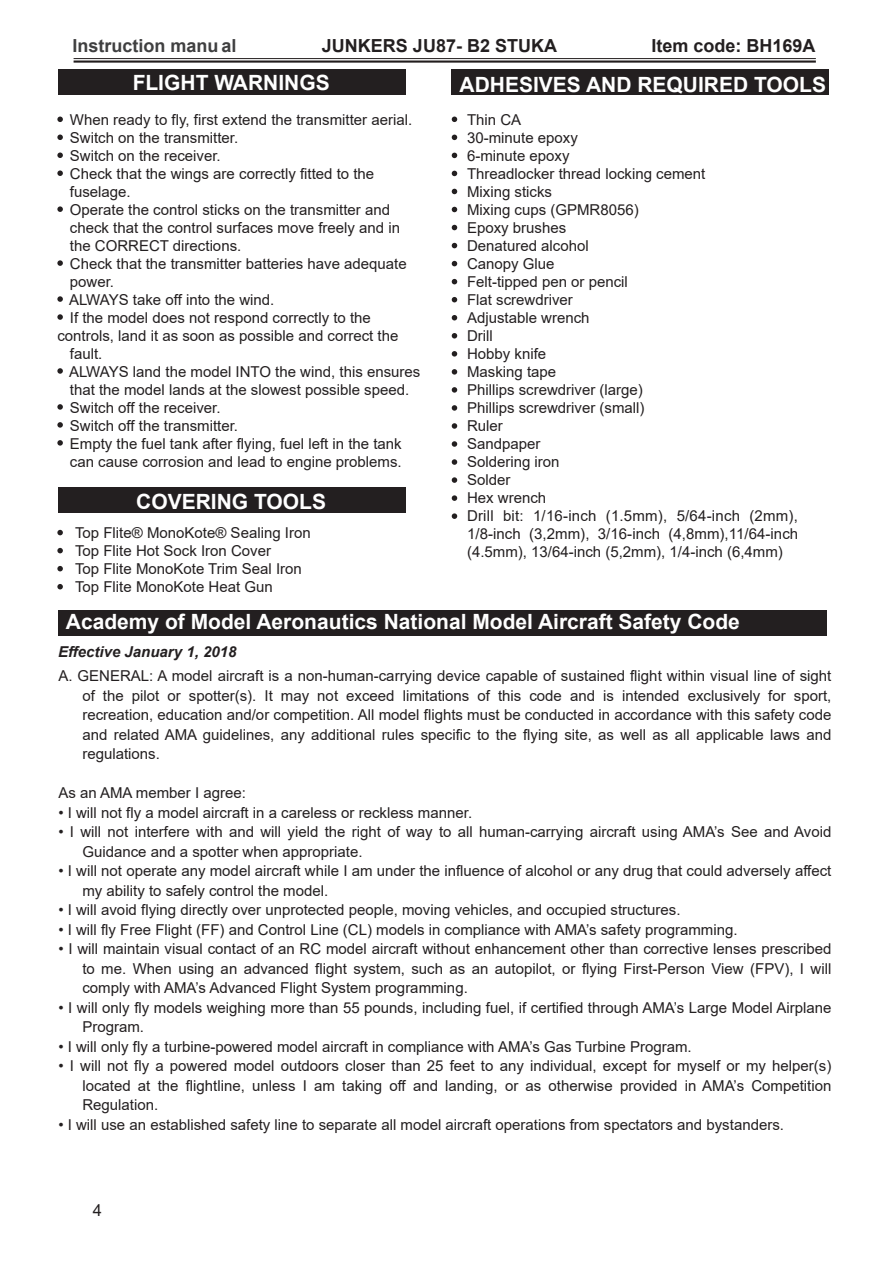
<style>
.page{position:relative;width:893px;height:1263px;background:#fff}
.page>*{position:absolute;margin:0;border:0;box-sizing:border-box;transform-origin:0 0}
.t1{font:700 21px "Arial";color:#fff}
.t2{font:700 18px "Arial";color:#231f20}
.t3{font:700 18px "Arial";color:#3f3f40}
.t4{font:16.5px "Arial";color:#231f20}
.t5{font:15px/18px "Arial";color:#231f20}
.t6{font:italic 700 15px "Arial";color:#231f20}
</style>
<div class="page">
<div style="left:58px;top:70px;width:348px;height:25px;background:#231f20"></div>
<div style="left:451px;top:70px;width:378px;height:25px;background:#231f20"></div>
<div style="left:58px;top:488px;width:348px;height:25px;background:#231f20"></div>
<div style="left:58px;top:611px;width:769px;height:25px;background:#231f20"></div>
<svg style="left:452px;top:117px;width:5px;height:5px"></svg>
<svg style="left:452px;top:135px;width:5px;height:5px"></svg>
<svg style="left:452px;top:153px;width:5px;height:5px"></svg>
<svg style="left:452px;top:171px;width:5px;height:5px"></svg>
<svg style="left:452px;top:189px;width:5px;height:5px"></svg>
<svg style="left:452px;top:207px;width:5px;height:5px"></svg>
<svg style="left:452px;top:225px;width:5px;height:5px"></svg>
<svg style="left:452px;top:243px;width:5px;height:5px"></svg>
<svg style="left:452px;top:261px;width:5px;height:5px"></svg>
<svg style="left:452px;top:279px;width:5px;height:5px"></svg>
<svg style="left:452px;top:297px;width:5px;height:5px"></svg>
<svg style="left:452px;top:315px;width:5px;height:5px"></svg>
<svg style="left:452px;top:333px;width:5px;height:5px"></svg>
<svg style="left:452px;top:351px;width:5px;height:6px"></svg>
<svg style="left:452px;top:369px;width:5px;height:6px"></svg>
<svg style="left:452px;top:387px;width:5px;height:6px"></svg>
<svg style="left:452px;top:405px;width:5px;height:6px"></svg>
<svg style="left:452px;top:423px;width:5px;height:6px"></svg>
<svg style="left:452px;top:441px;width:5px;height:6px"></svg>
<svg style="left:452px;top:459px;width:5px;height:6px"></svg>
<svg style="left:452px;top:477px;width:5px;height:6px"></svg>
<svg style="left:452px;top:495px;width:5px;height:6px"></svg>
<svg style="left:452px;top:513px;width:5px;height:6px"></svg>
<svg style="left:57px;top:530px;width:6px;height:5px"></svg>
<svg style="left:57px;top:548px;width:6px;height:5px"></svg>
<svg style="left:57px;top:566px;width:6px;height:5px"></svg>
<svg style="left:57px;top:584px;width:6px;height:5px"></svg>
<svg style="left:57px;top:117px;width:6px;height:5px"></svg>
<svg style="left:57px;top:135px;width:6px;height:5px"></svg>
<svg style="left:57px;top:152px;width:6px;height:6px"></svg>
<svg style="left:57px;top:170px;width:6px;height:6px"></svg>
<svg style="left:57px;top:206px;width:6px;height:6px"></svg>
<svg style="left:57px;top:260px;width:6px;height:6px"></svg>
<svg style="left:57px;top:296px;width:6px;height:6px"></svg>
<svg style="left:57px;top:314px;width:6px;height:6px"></svg>
<svg style="left:57px;top:368px;width:6px;height:6px"></svg>
<svg style="left:57px;top:404px;width:6px;height:6px"></svg>
<svg style="left:57px;top:422px;width:6px;height:6px"></svg>
<svg style="left:57px;top:440px;width:6px;height:6px"></svg>
<hr style="left:74px;top:60px;width:742px;height:3px;background:#221d1d">
<hr style="left:74px;top:58px;width:742px;height:1px;background:#221d1d">
<p class="t3" style="left:73px;top:33px;width:166px">Instruction manu al</p>
<p class="t2" style="left:322px;top:33px;width:237px">JUNKERS JU87- B2 STUKA</p>
<p class="t2" style="left:651px;top:33px;width:166px">Item code: BH169A</p>
<h1 class="t1" style="left:133px;top:67px;width:199px">FLIGHT WARNINGS</h1>
<h1 class="t1" style="left:460px;top:69px;width:368px">ADHESIVES AND REQUIRED TOOLS</h1>
<p class="t5" style="left:70px;top:111px;width:344px">When ready to fly, first extend the transmitter aerial.</p>
<p class="t5" style="left:70px;top:129px;width:170px">Switch on the transmitter.</p>
<p class="t5" style="left:70px;top:147px;width:152px">Switch on the receiver.</p>
<p class="t5" style="left:70px;top:165px;width:306px">Check that the wings are correctly fitted to the</p>
<p class="t5" style="left:70px;top:183px;width:62px">fuselage.</p>
<p class="t5" style="left:70px;top:201px;width:322px">Operate the control sticks on the transmitter and</p>
<p class="t5" style="left:70px;top:219px;width:332px">check that the control surfaces move freely and in</p>
<p class="t5" style="left:70px;top:237px;width:173px">the CORRECT directions.</p>
<p class="t5" style="left:70px;top:255px;width:338px">Check that the transmitter batteries have adequate</p>
<p class="t5" style="left:70px;top:273px;width:46px">power.</p>
<p class="t5" style="left:69px;top:291px;width:207px">ALWAYS take off into the wind.</p>
<p class="t5" style="left:70px;top:309px;width:302px">If the model does not respond correctly to the</p>
<p class="t5" style="left:57px;top:327px;width:342px">controls, land it as soon as possible and correct the</p>
<p class="t5" style="left:70px;top:345px;width:34px">fault.</p>
<p class="t5" style="left:69px;top:363px;width:353px">ALWAYS land the model INTO the wind, this ensures</p>
<p class="t5" style="left:70px;top:381px;width:341px">that the model lands at the slowest possible speed.</p>
<p class="t5" style="left:70px;top:399px;width:152px">Switch off the receiver.</p>
<p class="t5" style="left:70px;top:417px;width:170px">Switch off the transmitter.</p>
<p class="t5" style="left:70px;top:435px;width:333px">Empty the fuel tank after flying, fuel left in the tank</p>
<p class="t5" style="left:70px;top:453px;width:333px">can cause corrosion and lead to engine problems.</p>
<h1 class="t1" style="left:136px;top:487px;width:191px">COVERING TOOLS</h1>
<p class="t5" style="left:75px;top:524px;width:237px">Top Flite® MonoKote® Sealing Iron<br>Top Flite Hot Sock Iron Cover<br>Top Flite MonoKote Trim Seal Iron<br>Top Flite MonoKote Heat Gun</p>
<p class="t5" style="left:467px;top:111px;width:333px">Thin CA<br>30-minute epoxy<br>6-minute epoxy<br>Threadlocker thread locking cement<br>Mixing sticks<br>Mixing cups (GPMR8056)<br>Epoxy brushes<br>Denatured alcohol<br>Canopy Glue<br>Felt-tipped pen or pencil<br>Flat screwdriver<br>Adjustable wrench<br>Drill<br>Hobby knife<br>Masking tape<br>Phillips screwdriver (large)<br>Phillips screwdriver (small)<br>Ruler<br>Sandpaper<br>Soldering iron<br>Solder<br>Hex wrench<br>Drill bit: 1/16-inch (1.5mm), 5/64-inch (2mm),<br>1/8-inch (3,2mm), 3/16-inch (4,8mm),11/64-inch (4.5mm), 13/64-inch (5,2mm), 1/4-inch (6,4mm)</p>
<h1 class="t1" style="left:66px;top:607px;width:676px">Academy of Model Aeronautics National Model Aircraft Safety Code</h1>
<p class="t6" style="left:58px;top:642px;width:180px">Effective January 1, 2018</p>
<p class="t5" style="left:82px;top:666px;width:750px;line-height:19.5px;text-align:justify;text-indent:-24px">A. GENERAL: A model aircraft is a non-human-carrying device capable of sustained flight within visual line of sight of the pilot or spotter(s). It may not exceed limitations of this code and is intended exclusively for sport, recreation, education and/or competition. All model flights must be conducted in accordance with this safety code and related AMA guidelines, any additional rules specific to the flying site, as well as all applicable laws and regulations.</p>
<p class="t5" style="left:58px;top:784px;width:189px">As an AMA member I agree:</p>
<p class="t5" style="left:58px;top:803px;width:415px">• I will not fly a model aircraft in a careless or reckless manner.</p>
<p class="t5" style="left:82px;top:822px;width:750px;line-height:19.5px;text-indent:-24px">• I will not interfere with and will yield the right of way to all human-carrying aircraft using AMA’s See and Avoid<br>Guidance and a spotter when appropriate.</p>
<p class="t5" style="left:82px;top:861px;width:750px;line-height:19.5px;text-indent:-24px">• I will not operate any model aircraft while I am under the influence of alcohol or any drug that could adversely affect my ability to safely control the model.</p>
<p class="t5" style="left:58px;top:901px;width:624px">• I will avoid flying directly over unprotected people, moving vehicles, and occupied structures.</p>
<p class="t5" style="left:58px;top:920px;width:681px">• I will fly Free Flight (FF) and Control Line (CL) models in compliance with AMA’s safety programming.</p>
<p class="t5" style="left:82px;top:939px;width:750px;line-height:19.5px;text-align:justify;text-indent:-24px">• I will maintain visual contact of an RC model aircraft without enhancement other than corrective lenses prescribed to me. When using an advanced flight system, such as an autopilot, or flying First-Person View (FPV), I will comply with AMA’s Advanced Flight System programming.</p>
<p class="t5" style="left:82px;top:997px;width:750px;line-height:19.5px;text-indent:-24px">• I will only fly models weighing more than 55 pounds, including fuel, if certified through AMA’s Large Model Airplane<br>Program.</p>
<p class="t5" style="left:58px;top:1037px;width:635px">• I will only fly a turbine-powered model aircraft in compliance with AMA’s Gas Turbine Program.</p>
<p class="t5" style="left:82px;top:1056px;width:750px;line-height:19.5px;text-align:justify;text-indent:-24px">• I will not fly a powered model outdoors closer than 25 feet to any individual, except for myself or my helper(s) located at the flightline, unless I am taking off and landing, or as otherwise provided in AMA’s Competition Regulation.</p>
<p class="t5" style="left:58px;top:1115px;width:727px">• I will use an established safety line to separate all model aircraft operations from spectators and bystanders.</p>
<p class="t4" style="left:93px;top:1199px;width:11px">4</p>
</div>
